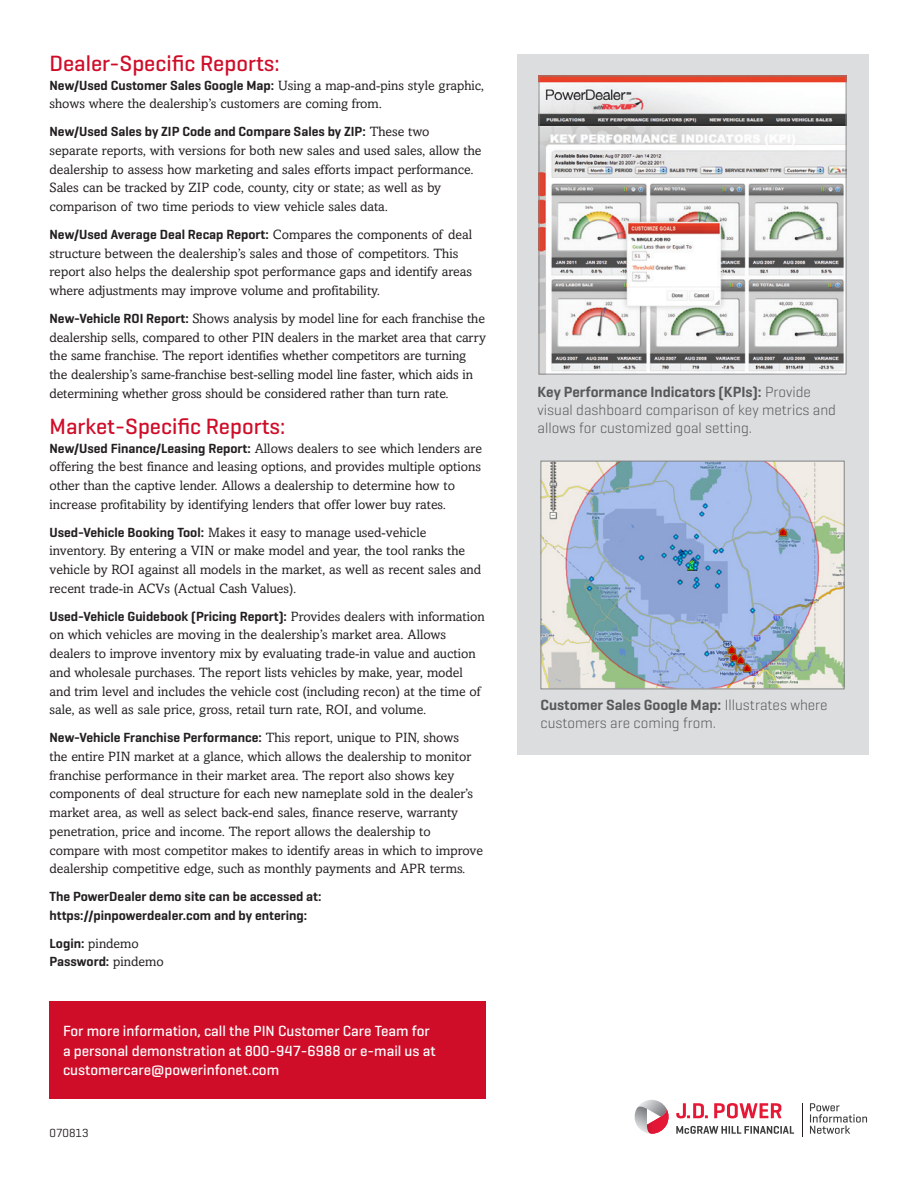
<style>
.page{position:relative;width:918px;height:1188px;background:#fff}
.page>*{position:absolute;margin:0;border:0;box-sizing:border-box;transform-origin:0 0}
._2013_Subhead_Body_M{font:500 22.5px "Geogrotesque";color:#cf0d29}
._2013_For_more_infor{font:300 15px/18px "Geogrotesque";color:#57585a}
._2013_For_more_infor-2{font:500 15px/19.5px "Geogrotesque";color:#fff}
._2013_Body_pg1{font:13.5px/18.8px "Amasis MT Std";color:#231f20}
._2013_Body_pg1-2{font:600 13.5px/18.8px "Geogrotesque";color:#231f20}
.t1{font:12px "Geogrotesque";color:#231f20}
.s1{font-family:"Geogrotesque";font-weight:600}
.s2{font-family:"Amasis MT Std";font-weight:400}
.s3{font-weight:600}
</style>
<div class="page">
<div style="left:517px;top:54px;width:352px;height:700px;background:#dcdddf"></div>
<svg style="left:634px;top:1100px;width:35px;height:34px"></svg>
<svg style="left:676px;top:1126px;width:118px;height:8px"></svg>
<svg style="left:676px;top:1103px;width:32px;height:15px"></svg>
<svg style="left:714px;top:1103px;width:68px;height:15px"></svg>
<hr style="left:802px;top:1103px;width:1px;height:34px;background:#231f20">
<svg style="left:810px;top:1103px;width:57px;height:31px"></svg>
<img style="left:541px;top:78px;width:303px;height:294px">
<div style="left:539px;top:76px;width:307px;height:298px;border:1px solid #808285"></div>
<img style="left:543px;top:463px;width:300px;height:224px">
<div style="left:541px;top:461px;width:304px;height:228px;border:1px solid #808285"></div>
<div style="left:50px;top:1001px;width:436px;height:98px;background:#cf0d29"></div>
<p class="_2013_Subhead_Body_M" style="left:50px;top:49px;width:232px">Dealer-Specific Reports:</p>
<p class="_2013_Body_pg1" style="left:50px;top:76px;width:436px"><span class="s1">New/Used Customer Sales Google Map:</span> Using a map-and-pins style graphic, shows where the dealership’s customers are coming from.</p>
<p class="_2013_Body_pg1" style="left:50px;top:122px;width:434px"><span class="s1">New/Used Sales by ZIP Code and Compare Sales by ZIP:</span> These two<br>separate reports, with versions for both new sales and used sales, allow the dealership to assess how marketing and sales efforts impact performance.<br>Sales can be tracked by ZIP code, county, city or state; as well as by comparison of two time periods to view vehicle sales data.</p>
<p class="_2013_Body_pg1" style="left:50px;top:225px;width:424px"><span class="s1">New/Used Average Deal Recap Report:</span> Compares the components of deal structure between the dealership’s sales and those of competitors. This report also helps the dealership spot performance gaps and identify areas where adjustments may improve volume and profitability.</p>
<p class="_2013_Body_pg1" style="left:50px;top:309px;width:438px"><span class="s1">New-Vehicle ROI Report:</span> Shows analysis by model line for each franchise the dealership sells, compared to other PIN dealers in the market area that carry the same franchise. The report identifies whether competitors are turning the dealership’s same-franchise best-selling model line faster, which aids in determining whether gross should be considered rather than turn rate.</p>
<p class="_2013_Subhead_Body_M" style="left:50px;top:412px;width:237px">Market-Specific Reports:</p>
<p class="_2013_Body_pg1" style="left:50px;top:439px;width:434px"><span class="s1">New/Used Finance/Leasing Report:</span> Allows dealers to see which lenders are offering the best finance and leasing options, and provides multiple options other than the captive lender. Allows a dealership to determine how to increase profitability by identifying lenders that offer lower buy rates.</p>
<p class="_2013_Body_pg1" style="left:50px;top:523px;width:433px"><span class="s1">Used-Vehicle Booking Tool:</span> Makes it easy to manage used-vehicle inventory. By entering a VIN or make model and year, the tool ranks the vehicle by ROI against all models in the market, as well as recent sales and recent trade-in ACVs (Actual Cash Values).</p>
<p class="_2013_Body_pg1" style="left:50px;top:607px;width:437px"><span class="s1">Used-Vehicle Guidebook (Pricing Report):</span> Provides dealers with information on which vehicles are moving in the dealership’s market area. Allows dealers to improve inventory mix by evaluating trade-in value and auction and wholesale purchases. The report lists vehicles by make, year, model and trim level and includes the vehicle cost (including recon) at the time of sale, as well as sale price, gross, retail turn rate, ROI, and volume.</p>
<p class="_2013_Body_pg1" style="left:50px;top:728px;width:435px"><span class="s1">New-Vehicle Franchise Performance:</span> This report, unique to PIN, shows<br>the entire PIN market at a glance, which allows the dealership to monitor franchise performance in their market area. The report also shows key components of deal structure for each new nameplate sold in the dealer’s market area, as well as select back-end sales, finance reserve, warranty penetration, price and income. The report allows the dealership to compare with most competitor makes to identify areas in which to improve dealership competitive edge, such as monthly payments and APR terms.</p>
<p class="_2013_Body_pg1-2" style="left:50px;top:887px;width:274px">The PowerDealer demo site can be accessed at: https://pinpowerdealer.com and by entering:</p>
<p class="_2013_Body_pg1-2" style="left:50px;top:934px;width:116px">Login: <span class="s2">pindemo<br></span>Password: <span class="s2">pindemo</span></p>
<p class="_2013_For_more_infor-2" style="left:63px;top:1021px;width:374px">For more information, call the PIN Customer Care Team for a personal demonstration at 800-947-6988 or e-mail us at customercare@powerinfonet.com</p>
<p class="t1" style="left:50px;top:1125px;width:41px">070813</p>
<p class="_2013_For_more_infor" style="left:538px;top:382px;width:300px"><span class="s3">Key Performance Indicators (KPIs):</span> Provide visual dashboard comparison of key metrics and allows for customized goal setting.</p>
<p class="_2013_For_more_infor" style="left:541px;top:696px;width:289px"><span class="s3">Customer Sales Google Map:</span> Illustrates where customers are coming from.</p>
</div>
